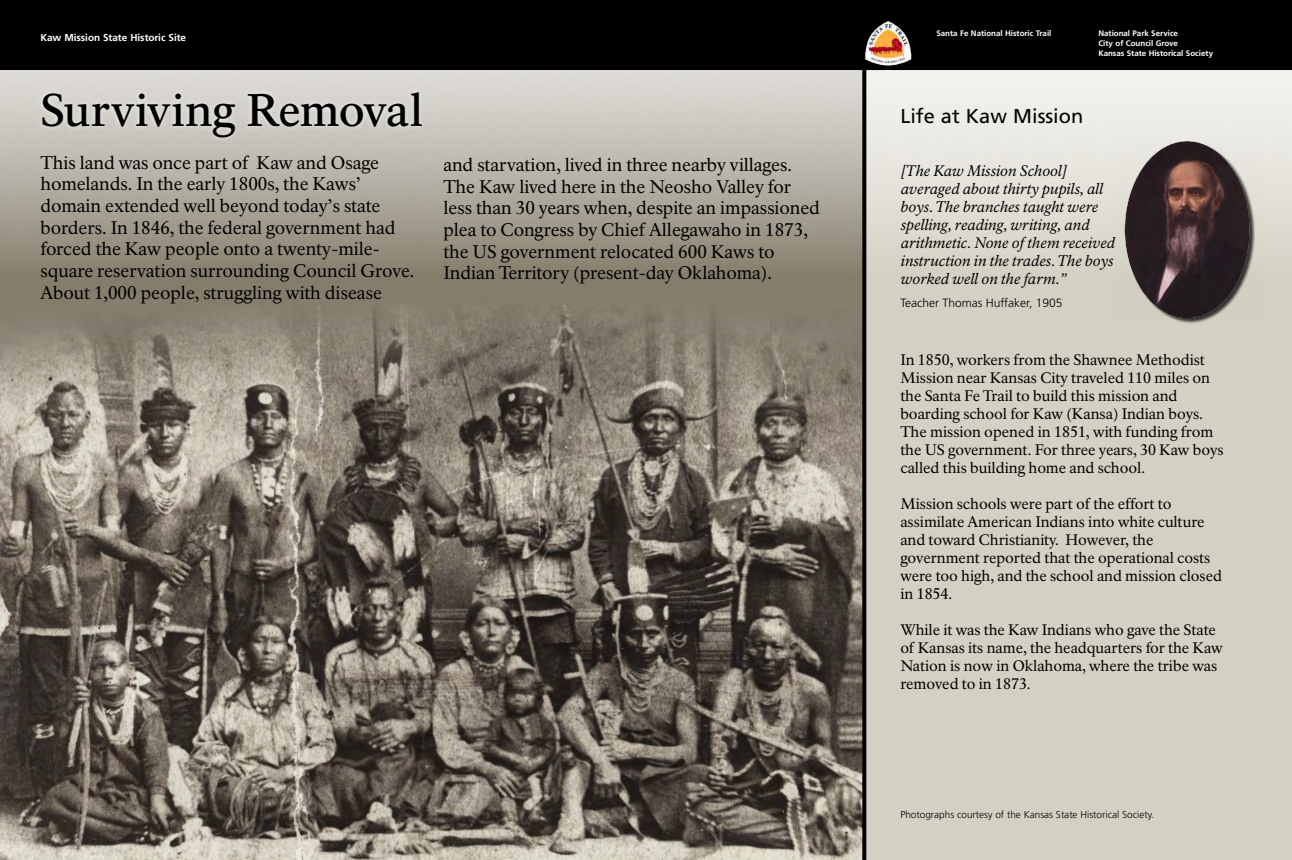
<style>
.page{position:relative;width:1292px;height:860px;background:#fff}
.page>*{position:absolute;margin:0;border:0;box-sizing:border-box;transform-origin:0 0}
.t1{font:500 45px "NPS Rawlinson OT";letter-spacing:-.01em;color:#000}
.t2{font:20px "Frutiger LT Std";color:#000}
.t3{font:18px/21.6px "NPS Rawlinson OT";color:#000}
.t4{font:15px/18px "NPS Rawlinson OT";letter-spacing:-.005em;color:#000}
.t5{font:italic 15px/18px "NPS Rawlinson OT";color:#000}
.t6{font:300 12px "Frutiger LT Std";color:#000}
.t7{font:300 10px "Frutiger LT Std";color:#000}
.t8{font:700 10px "Frutiger LT Std";letter-spacing:-.005em;color:#fff}
.t9{font:700 8px/10px "Frutiger LT Std";letter-spacing:-.005em;color:#fff}
</style>
<div class="page">
<img style="left:0;top:70px;width:862px;height:790px">
<div style="left:0;top:0;width:1292px;height:70px;background:#000"></div>
<div style="left:36px;top:86px;width:391px;height:57px;background:#fff;opacity:.75"></div>
<svg style="left:862px;top:70px;width:4px;height:790px;background:#0c0b0a"></svg>
<div style="left:1125px;top:142px;width:130px;height:182px;background:#000;opacity:.75"></div>
<img style="left:1115px;top:140px;width:145px;height:180px">
<img style="left:864px;top:20px;width:47px;height:45px">
<p class="t8" style="left:40px;top:31px;width:147px">Kaw Mission State Historic Site</p>
<p class="t9" style="left:1098px;top:28px;width:116px">National Park Service<br>City of Council Grove<br>Kansas State Historical Society</p>
<p class="t9" style="left:936px;top:28px;width:116px">Santa Fe National Historic Trail</p>
<h1 class="t1" style="left:40px;top:83px;width:384px">Surviving Removal</h1>
<p class="t3" style="left:40px;top:152px;width:375px">This land was once part of Kaw and Osage homelands. In the early 1800s, the Kaws’ domain extended well beyond today’s state borders. In 1846, the federal government had forced the Kaw people onto a twenty-mile&shy;square reservation surrounding Council Grove.<br>About 1,000 people, struggling with disease</p>
<p class="t3" style="left:443px;top:154px;width:378px">and starvation, lived in three nearby villages.<br>The Kaw lived here in the Neosho Valley for less than 30 years when, despite an impassioned plea to Congress by Chief Allegawaho in 1873, the US government relocated 600 Kaws to Indian Territory (present-day Oklahoma).</p>
<h2 class="t2" style="left:900px;top:104px;width:184px">Life at Kaw Mission</h2>
<p class="t5" style="left:900px;top:162px;width:216px">[The Kaw Mission School] averaged about thirty pupils, all boys. The branches taught were spelling, reading, writing, and arithmetic. None of them received instruction in the trades. The boys worked well on the farm.”</p>
<p class="t6" style="left:900px;top:296px;width:164px">Teacher Thomas Huffaker, 1905</p>
<p class="t4" style="left:900px;top:350px;width:325px">In 1850, workers from the Shawnee Methodist Mission near Kansas City traveled 110 miles on the Santa Fe Trail to build this mission and boarding school for Kaw (Kansa) Indian boys.<br>The mission opened in 1851, with funding from the US government. For three years, 30 Kaw boys called this building home and school.</p>
<p class="t4" style="left:900px;top:494px;width:323px">Mission schools were part of the effort to assimilate American Indians into white culture and toward Christianity. However, the government reported that the operational costs were too high, and the school and mission closed in 1854.</p>
<p class="t4" style="left:900px;top:620px;width:324px">While it was the Kaw Indians who gave the State of Kansas its name, the headquarters for the Kaw Nation is now in Oklahoma, where the tribe was removed to in 1873.</p>
<p class="t7" style="left:900px;top:808px;width:255px">Photographs courtesy of the Kansas State Historical Society.</p>
</div>
